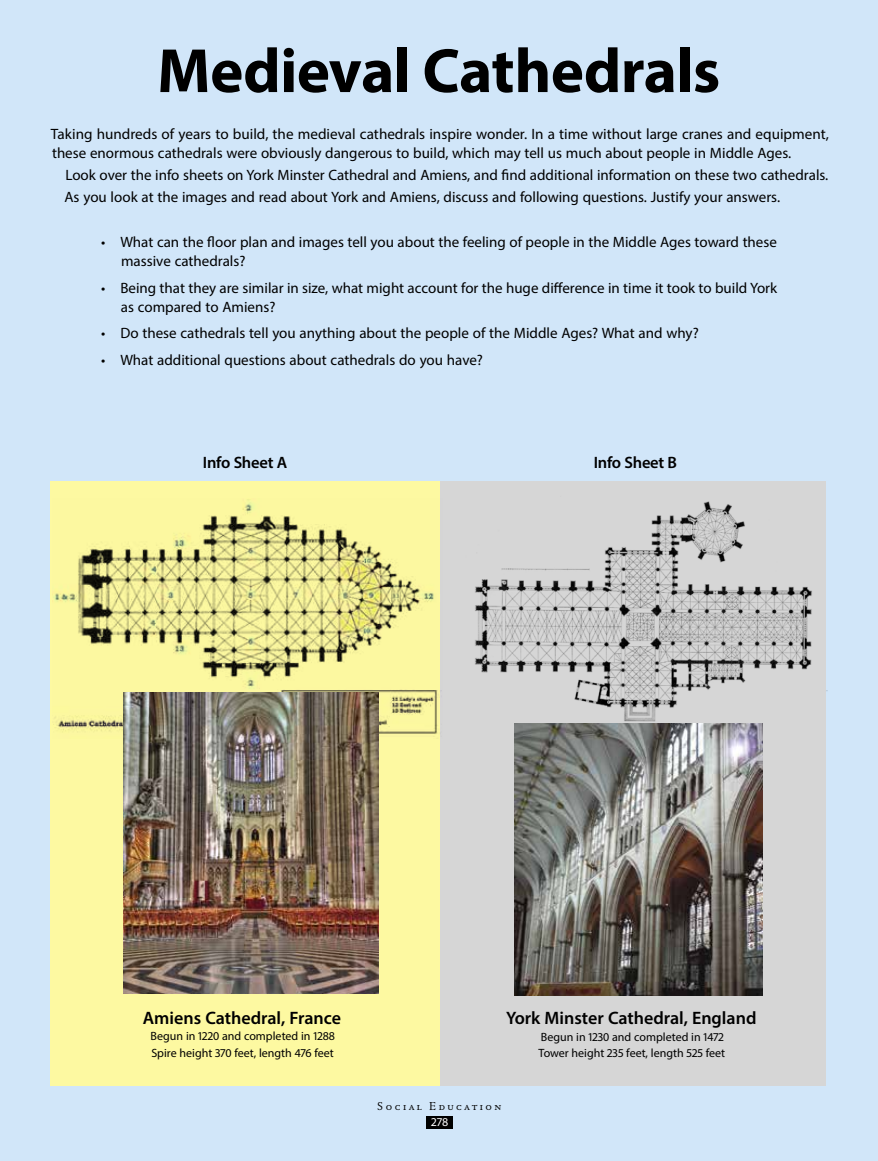
<style>
.page{position:relative;width:878px;height:1161px;background:#d1e6f9}
.page>*{position:absolute;margin:0;border:0;box-sizing:border-box;transform-origin:0 0}
.t1{font:700 63px "Myriad Pro";letter-spacing:-.01em;color:#000}
.t2{font:600 18px "Myriad Pro";color:#000}
.t3{font:600 16.5px "Myriad Pro";letter-spacing:-.015em;color:#000}
.t4{font:15px/19.5px "Myriad Pro";color:#000}
.t5{font:12px/16.5px "Myriad Pro";color:#000}
.t6{font:12px "Winchester New ITC Book SC";letter-spacing:.2em;color:#000}
.t7{font:12px "Myriad Pro";color:#fff}
</style>
<div class="page">
<div style="left:50px;top:481px;width:389px;height:605px;background:#fdf9a1"></div>
<div style="left:440px;top:481px;width:386px;height:605px;background:#d6d6d6"></div>
<img style="left:53px;top:499px;width:389px;height:239px">
<img style="left:475px;top:501px;width:352px;height:244px">
<img style="left:124px;top:693px;width:255px;height:300px">
<img style="left:515px;top:724px;width:247px;height:272px">
<div style="left:426px;top:1117px;width:26px;height:12px;background:#000"></div>
<h1 class="t1" style="left:157px;top:30px;width:564px">Medieval Cathedrals</h1>
<p class="t4" style="left:51px;top:124px;width:779px">Taking hundreds of years to build, the medieval cathedrals inspire wonder. In a time without large cranes and equipment, these enormous cathedrals were obviously dangerous to build, which may tell us much about people in Middle Ages.</p>
<p class="t4" style="left:65px;top:164px;width:765px;line-height:22.2px">Look over the info sheets on York Minster Cathedral and Amiens, and find additional information on these two cathedrals.<br>As you look at the images and read about York and Amiens, discuss and following questions. Justify your answers.</p>
<p class="t4" style="left:121px;top:232px;width:657px;text-indent:-20px">• What can the floor plan and images tell you about the feeling of people in the Middle Ages toward these massive cathedrals?</p>
<p class="t4" style="left:121px;top:278px;width:658px;text-indent:-20px">• Being that they are similar in size, what might account for the huge difference in time it took to build York as compared to Amiens?</p>
<p class="t4" style="left:101px;top:323px;width:599px">• Do these cathedrals tell you anything about the people of the Middle Ages? What and why?</p>
<p class="t4" style="left:101px;top:350px;width:383px">• What additional questions about cathedrals do you have?</p>
<p class="t3" style="left:203px;top:452px;width:86px">Info Sheet A</p>
<p class="t3" style="left:593px;top:452px;width:85px">Info Sheet B</p>
<p class="t2" style="left:143px;top:1006px;width:200px">Amiens Cathedral, France</p>
<p class="t5" style="left:151px;top:1028px;width:186px">Begun in 1220 and completed in 1288<br>Spire height 370 feet, length 476 feet</p>
<p class="t2" style="left:506px;top:1007px;width:252px">York Minster Cathedral, England</p>
<p class="t5" style="left:538px;top:1028px;width:188px">Begun in 1230 and completed in 1472<br>Tower height 235 feet, length 525 feet</p>
<p class="t6" style="left:377px;top:1098px;width:125px">Social Education</p>
<p class="t7" style="left:430px;top:1115px;width:19px">278</p>
</div>
